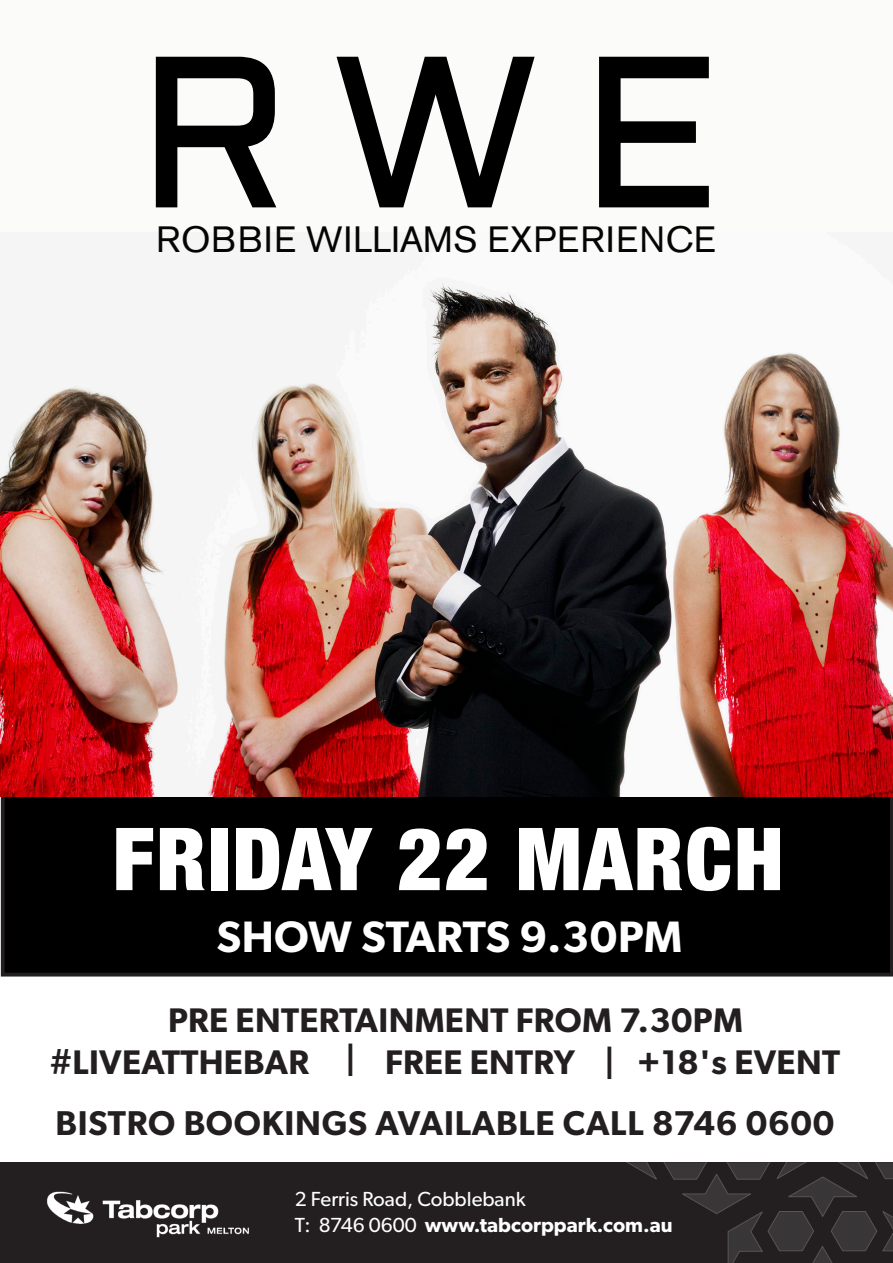
<style>
.page{position:relative;width:893px;height:1263px;background:#fff}
.page>*{position:absolute;margin:0;border:0;box-sizing:border-box;transform-origin:0 0}
.t1{font:215.1px "Aldrich";color:#000}
.t2{font:900 condensed 87px "Helvetica Neue";letter-spacing:.02em;color:#fff}
.t3{font:600 44.1px "Gibson";letter-spacing:.01em;color:#fff}
.t4{font:36.3px "Akzidenz Grotesk BE";letter-spacing:.02em;color:#040503}
.t5{font:600 34.5px "Gibson";letter-spacing:.02em;color:#231f20}
.t6{font:600 34.2px "Gibson";letter-spacing:.01em;color:#231f20}
.t7{font:600 20.4px "Gibson";color:#fff}
.t8{font:20.4px "Gibson";color:#fff}
.s1{font-weight:400}
</style>
<div class="page">
<div style="left:0;top:1162px;width:893px;height:101px;background:#231f20"></div>
<svg style="left:626px;top:1162px;width:267px;height:101px"></svg>
<img style="left:47px;top:1191px;width:202px;height:47px">
<div style="left:3px;top:790px;width:889px;height:185px;background:#000"></div>
<div style="left:1px;top:788px;width:892px;height:188px;border:4px solid #231f20"></div>
<div style="left:1px;top:0;width:892px;height:796px;background:#fbfbfa"></div>
<img style="left:1px;top:283px;width:892px;height:513px">
<p class="t1" style="left:136px;top:-15px;width:587px">RWE</p>
<p class="t4" style="left:156px;top:217px;width:561px">ROBBIE WILLIAMS EXPERIENCE</p>
<p class="t2" style="left:112px;top:787px;width:673px">FRIDAY 22 MARCH</p>
<p class="t3" style="left:217px;top:910px;width:467px">SHOW STARTS 9.30PM</p>
<p class="t6" style="left:168px;top:1000px;width:576px">PRE ENTERTAINMENT FROM 7.30PM</p>
<p class="t6" style="left:50px;top:1042px;width:792px">#LIVEATTHEBAR | FREE ENTRY | +18's EVENT</p>
<p class="t5" style="left:55px;top:1102px;width:780px">BISTRO BOOKINGS AVAILABLE CALL 8746 0600</p>
<p class="t8" style="left:295px;top:1187px;width:232px">2 Ferris Road, Cobblebank</p>
<p class="t7" style="left:295px;top:1212px;width:379px"><span class="s1">T: 8746 0600</span> www.tabcorppark.com.au</p>
</div>
